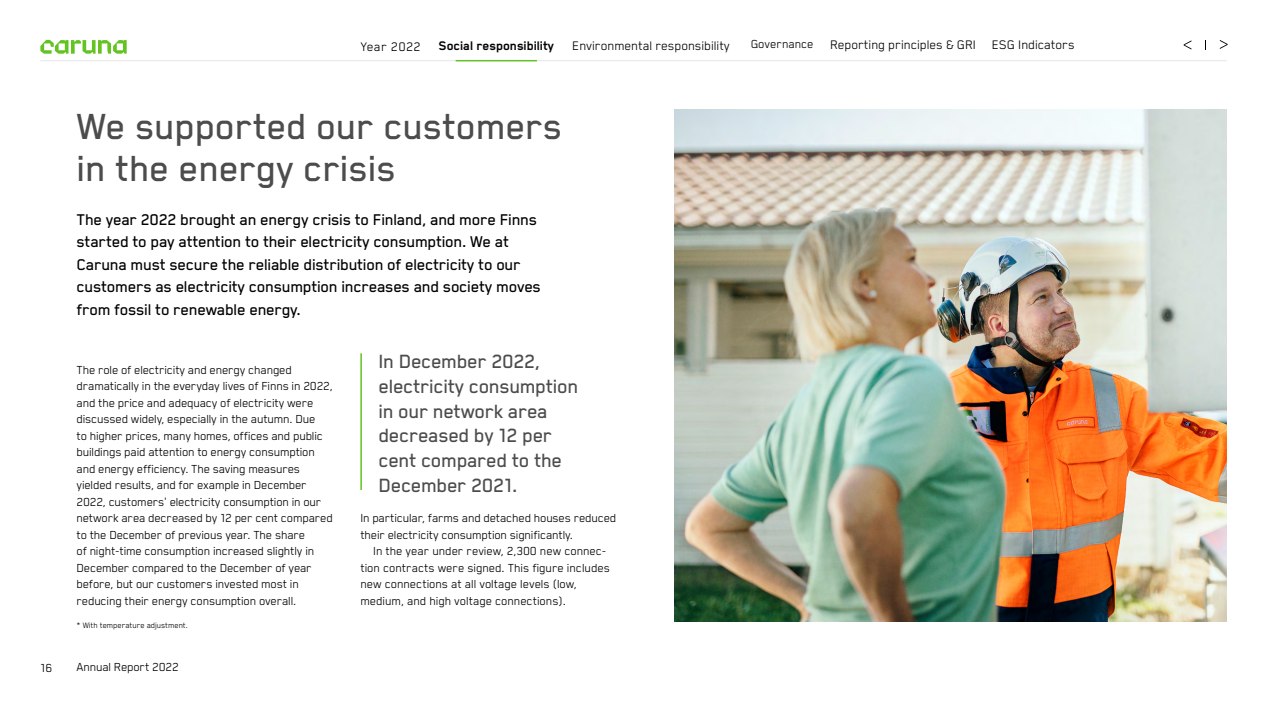
<style>
.page{position:relative;width:1263px;height:711px;background:#fff}
.page>*{position:absolute;margin:0;border:0;box-sizing:border-box;transform-origin:0 0}
.t1{font:500 42px/42px "Blender Pro";color:#4c4c4c}
.t2{font:500 22.2px/24.8px "Blender Pro";letter-spacing:-.01em;color:#4c4c4c}
.t3{font:500 18px/22.5px "Blender Pro";letter-spacing:-.01em;color:#000}
.t4{font:14.4px "Blender Pro";color:#000}
.t5{font:700 14.4px "Blender Pro";color:#000}
.t6{font:13.5px/16.5px "Blender Pro";letter-spacing:-.01em;color:#000}
.t7{font:9px "Blender Pro";color:#000}
.s1{font-weight:400}
.s2{font-size:13.5px}
</style>
<div class="page">
<img style="left:674px;top:109px;width:553px;height:512px">
<hr style="left:360px;top:353px;width:2px;height:136px;background:#62c321">
<svg style="left:40px;top:40px;width:87px;height:14px"></svg>
<hr style="left:40px;top:60px;width:1187px;height:1px;background:#e6e6e6">
<hr style="left:456px;top:60px;width:81px;height:1px;background:#62c321">
<svg style="left:1184px;top:40px;width:7px;height:9px"></svg>
<svg style="left:1220px;top:40px;width:7px;height:9px"></svg>
<p class="t5" style="left:360px;top:38px;width:195px"><span class="s1">Year 2022</span> Social responsibility</p>
<p class="t4" style="left:572px;top:38px;width:159px">Environmental responsibility</p>
<p class="t4" style="left:751px;top:37px;width:326px"><span class="s2">Governance</span> Reporting principles &amp; GRI ESG Indicators</p>
<h1 class="t1" style="left:77px;top:104px;width:487px">We supported our customers in the energy crisis</h1>
<p class="t3" style="left:77px;top:208px;width:466px">The year 2022 brought an energy crisis to Finland, and more Finns started to pay attention to their electricity consumption. We at Caruna must secure the reliable distribution of electricity to our customers as electricity consumption increases and society moves from fossil to renewable energy.</p>
<h2 class="t2" style="left:378px;top:348px;width:201px">In December 2022, electricity consumption in our network area decreased by 12 per cent compared to the<br>December 2021.</h2>
<p class="t6" style="left:77px;top:361px;width:258px">The role of electricity and energy changed dramatically in the everyday lives of Finns in 2022, and the price and adequacy of electricity were discussed widely, especially in the autumn. Due<br>to higher prices, many homes, offices and public buildings paid attention to energy consumption and energy efficiency. The saving measures yielded results, and for example in December 2022, customers' electricity consumption in our network area decreased by 12 per cent compared to the December of previous year. The share<br>of night-time consumption increased slightly in December compared to the December of year before, but our customers invested most in reducing their energy consumption overall.</p>
<p class="t6" style="left:360px;top:509px;width:257px">In particular, farms and detached houses reduced their electricity consumption significantly.</p>
<p class="t6" style="left:360px;top:542px;width:251px;text-indent:13px">In the year under review, 2,300 new connec&shy;tion contracts were signed. This figure includes new connections at all voltage levels (low, medium, and high voltage connections).</p>
<p class="t7" style="left:77px;top:620px;width:113px">* With temperature adjustment.</p>
<p class="t6" style="left:40px;top:658px;width:13px">16</p>
<p class="t6" style="left:77px;top:658px;width:104px">Annual Report 2022</p>
</div>
